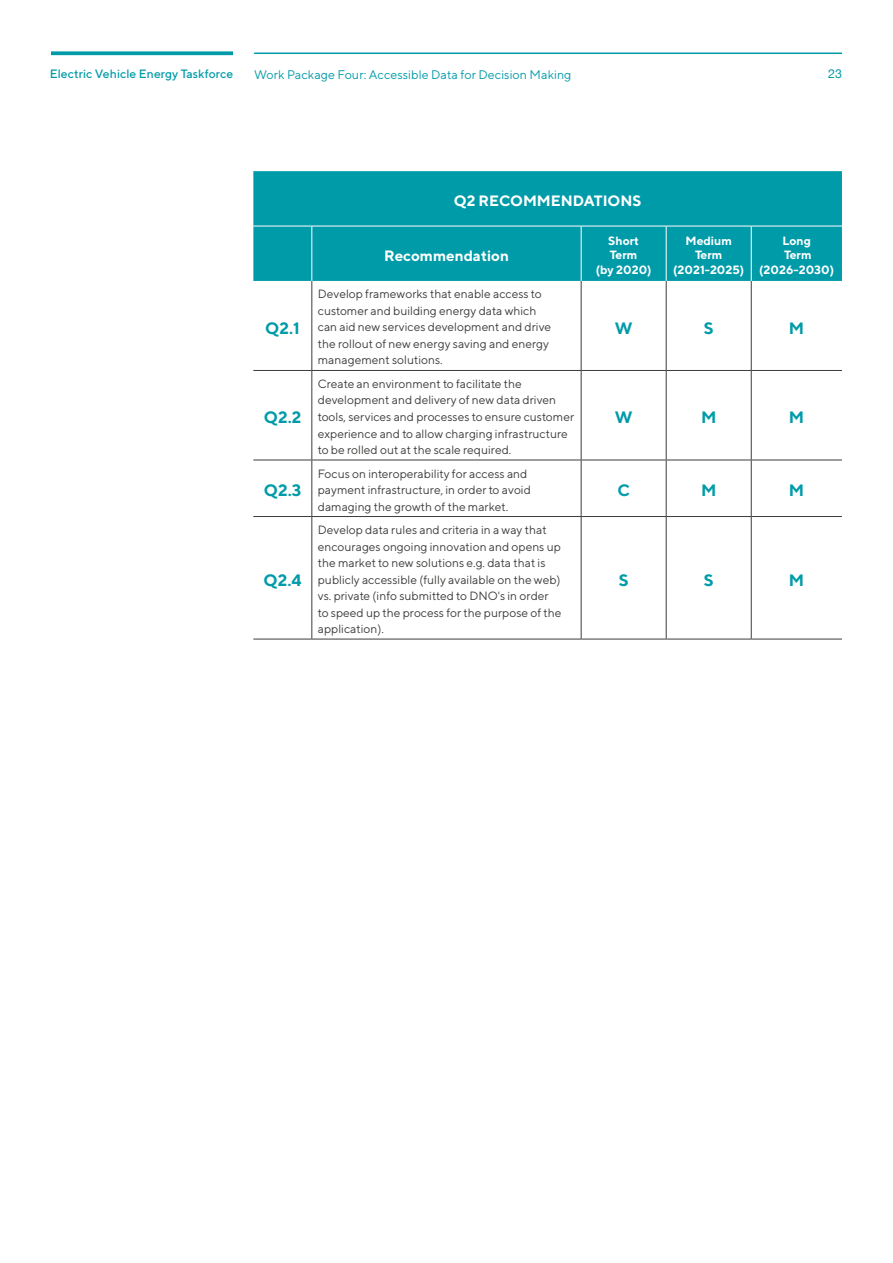
<style>
.page{position:relative;width:893px;height:1263px;background:#fff}
.page>*{position:absolute;margin:0;border:0;box-sizing:border-box;transform-origin:0 0}
.t1{font:700 16.5px "TT Norms";color:#009ba9}
.t2{font:700 15px "TT Norms";color:#fff}
.t3{font:12.45px "TT Norms";letter-spacing:.005em;color:#009ba9}
.t4{font:12.45px "Helvetica Neue";color:#009ba9}
.t5{font:500 12.15px "TT Norms";letter-spacing:.005em;color:#009ba9}
.t6{font:12px/16.5px "TT Norms";color:#3c3c3b}
.t7{font:700 12px/14.4px "TT Norms";color:#fff;text-align:center}
</style>
<div class="page">
<hr style="left:254px;top:53px;width:588px;height:1px;background:#009ba9">
<svg style="left:51px;top:51px;width:182px;height:4px"></svg>
<div style="left:253px;top:171px;width:589px;height:110px;background:#009ba9"></div>
<hr style="left:253px;top:226px;width:59px;height:1px;background:#fff">
<hr style="left:312px;top:226px;width:269px;height:1px;background:#fff">
<hr style="left:311px;top:226px;width:1px;height:55px;background:#fff">
<hr style="left:581px;top:226px;width:85px;height:1px;background:#fff">
<hr style="left:581px;top:226px;width:1px;height:55px;background:#fff">
<hr style="left:666px;top:226px;width:85px;height:1px;background:#fff">
<hr style="left:666px;top:226px;width:1px;height:55px;background:#fff">
<hr style="left:751px;top:226px;width:91px;height:1px;background:#fff">
<hr style="left:751px;top:226px;width:1px;height:55px;background:#fff">
<hr style="left:311px;top:281px;width:1px;height:89px;background:#3c3c3b">
<hr style="left:581px;top:281px;width:1px;height:89px;background:#3c3c3b">
<hr style="left:666px;top:281px;width:1px;height:89px;background:#3c3c3b">
<hr style="left:751px;top:281px;width:1px;height:89px;background:#3c3c3b">
<hr style="left:253px;top:370px;width:59px;height:1px;background:#3c3c3b">
<hr style="left:312px;top:370px;width:269px;height:1px;background:#3c3c3b">
<hr style="left:311px;top:371px;width:1px;height:89px;background:#3c3c3b">
<hr style="left:581px;top:370px;width:85px;height:1px;background:#3c3c3b">
<hr style="left:581px;top:371px;width:1px;height:89px;background:#3c3c3b">
<hr style="left:666px;top:370px;width:85px;height:1px;background:#3c3c3b">
<hr style="left:666px;top:371px;width:1px;height:89px;background:#3c3c3b">
<hr style="left:751px;top:370px;width:91px;height:1px;background:#3c3c3b">
<hr style="left:751px;top:371px;width:1px;height:89px;background:#3c3c3b">
<hr style="left:253px;top:460px;width:59px;height:1px;background:#3c3c3b">
<hr style="left:312px;top:460px;width:269px;height:1px;background:#3c3c3b">
<hr style="left:311px;top:460px;width:1px;height:56px;background:#3c3c3b">
<hr style="left:581px;top:460px;width:85px;height:1px;background:#3c3c3b">
<hr style="left:581px;top:460px;width:1px;height:56px;background:#3c3c3b">
<hr style="left:666px;top:460px;width:85px;height:1px;background:#3c3c3b">
<hr style="left:666px;top:460px;width:1px;height:56px;background:#3c3c3b">
<hr style="left:751px;top:460px;width:91px;height:1px;background:#3c3c3b">
<hr style="left:751px;top:460px;width:1px;height:56px;background:#3c3c3b">
<hr style="left:253px;top:516px;width:59px;height:1px;background:#3c3c3b">
<hr style="left:312px;top:516px;width:269px;height:1px;background:#3c3c3b">
<hr style="left:311px;top:517px;width:1px;height:122px;background:#3c3c3b">
<hr style="left:581px;top:516px;width:85px;height:1px;background:#3c3c3b">
<hr style="left:581px;top:517px;width:1px;height:122px;background:#3c3c3b">
<hr style="left:666px;top:516px;width:85px;height:1px;background:#3c3c3b">
<hr style="left:666px;top:517px;width:1px;height:122px;background:#3c3c3b">
<hr style="left:751px;top:516px;width:91px;height:1px;background:#3c3c3b">
<hr style="left:751px;top:517px;width:1px;height:122px;background:#3c3c3b">
<hr style="left:253px;top:639px;width:59px;height:1px;background:#3c3c3b">
<hr style="left:312px;top:639px;width:269px;height:1px;background:#3c3c3b">
<hr style="left:581px;top:639px;width:85px;height:1px;background:#3c3c3b">
<hr style="left:666px;top:639px;width:85px;height:1px;background:#3c3c3b">
<hr style="left:751px;top:639px;width:91px;height:1px;background:#3c3c3b">
<p class="t5" style="left:50px;top:66px;width:185px">Electric Vehicle Energy Taskforce</p>
<p class="t3" style="left:254px;top:67px;width:319px">Work Package Four: Accessible Data for Decision Making</p>
<p class="t4" style="left:828px;top:65px;width:15px">23</p>
<p class="t2" style="left:454px;top:191px;width:189px">Q2 RECOMMENDATIONS</p>
<p class="t2" style="left:384px;top:246px;width:126px">Recommendation</p>
<p class="t7" style="left:596px;top:233px;width:57px">Short<br>Term<br>(by 2020)</p>
<p class="t7" style="left:673px;top:233px;width:73px">Medium<br>Term (2021-2025)</p>
<p class="t7" style="left:759px;top:233px;width:76px">Long<br>Term (2026-2030)</p>
<h1 class="t1" style="left:265px;top:317px;width:36px">Q2.1</h1>
<p class="t6" style="left:318px;top:286px;width:235px">Develop frameworks that enable access to customer and building energy data which can aid new services development and drive the rollout of new energy saving and energy management solutions.</p>
<h1 class="t1" style="left:615px;top:317px;width:19px">W</h1>
<h1 class="t1" style="left:704px;top:317px;width:11px">S</h1>
<h1 class="t1" style="left:789px;top:317px;width:17px">M</h1>
<h1 class="t1" style="left:264px;top:407px;width:39px">Q2.2</h1>
<p class="t6" style="left:318px;top:375px;width:258px">Create an environment to facilitate the development and delivery of new data driven tools, services and processes to ensure customer experience and to allow charging infrastructure to be rolled out at the scale required.</p>
<h1 class="t1" style="left:615px;top:407px;width:19px">W</h1>
<h1 class="t1" style="left:701px;top:407px;width:17px">M</h1>
<h1 class="t1" style="left:789px;top:407px;width:17px">M</h1>
<h1 class="t1" style="left:264px;top:480px;width:39px">Q2.3</h1>
<p class="t6" style="left:318px;top:465px;width:215px">Focus on interoperability for access and payment infrastructure, in order to avoid damaging the growth of the market.</p>
<h1 class="t1" style="left:617px;top:480px;width:14px">C</h1>
<h1 class="t1" style="left:701px;top:480px;width:17px">M</h1>
<h1 class="t1" style="left:789px;top:480px;width:17px">M</h1>
<h1 class="t1" style="left:264px;top:569px;width:40px">Q2.4</h1>
<p class="t6" style="left:318px;top:521px;width:245px">Develop data rules and criteria in a way that encourages ongoing innovation and opens up the market to new solutions e.g. data that is publicly accessible (fully available on the web) vs. private (info submitted to DNO's in order to speed up the process for the purpose of the application).</p>
<h1 class="t1" style="left:619px;top:569px;width:11px">S</h1>
<h1 class="t1" style="left:704px;top:569px;width:11px">S</h1>
<h1 class="t1" style="left:789px;top:569px;width:17px">M</h1>
</div>
